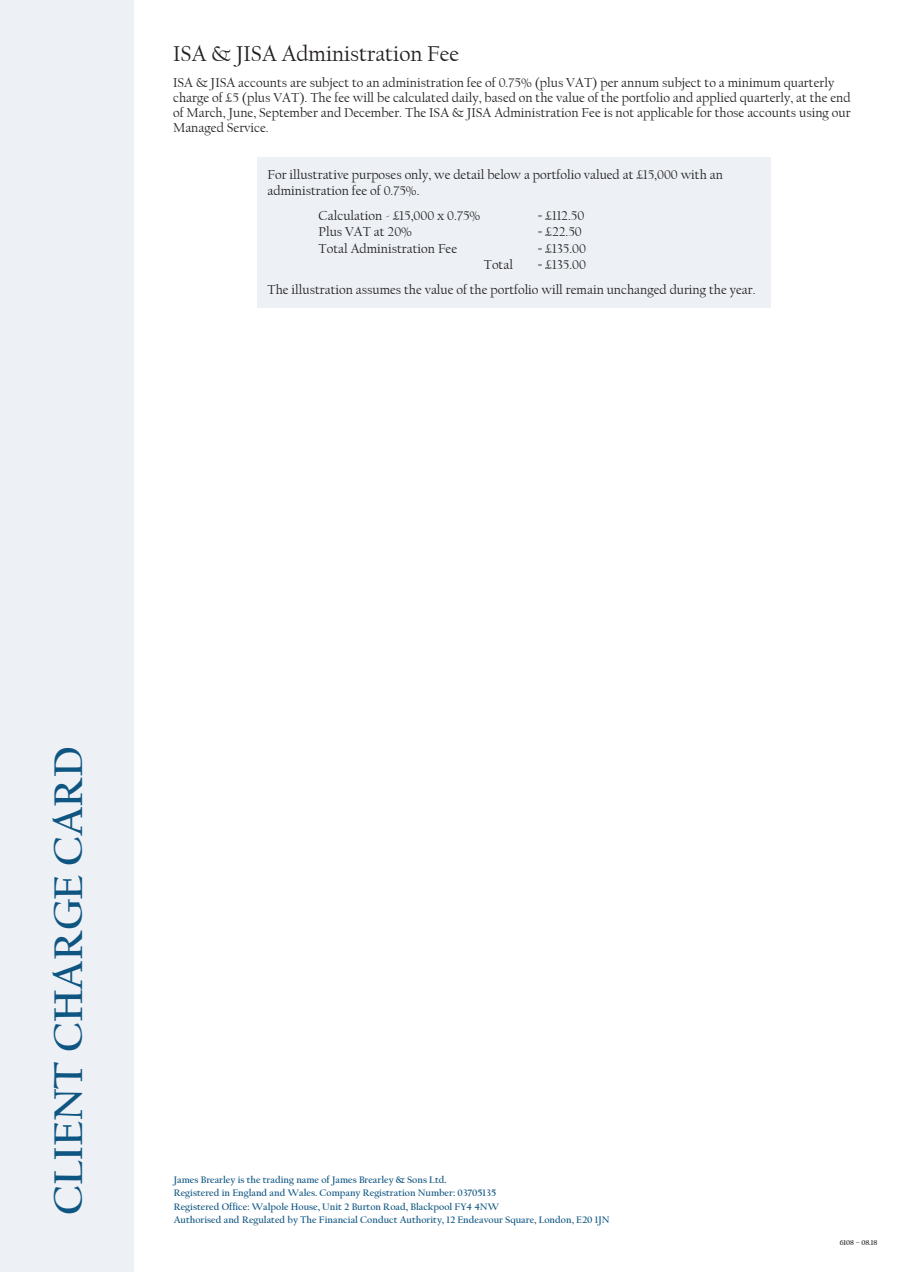
<style>
.page{position:relative;width:904px;height:1272px;background:#fff}
.page>*{position:absolute;margin:0;border:0;box-sizing:border-box;transform-origin:0 0}
.t1{font:700 42px "Californian FB";color:#0f5582}
.Body{font:22.5px "Californian FB";color:#231f20}
.Body-2{font:13.5px "Californian FB";color:#231f20}
.Headers{font:700 9.9px "Californian FB";color:#0f5582}
.Headers-2{font:700 7.5px "Californian FB";color:#231f20}
</style>
<div class="page">
<div style="left:0;top:0;width:133px;height:1272px;background:#edf1f5"></div>
<div style="left:257px;top:157px;width:513px;height:150px;background:#edf1f5"></div>
<p class="Body" style="left:173px;top:41px;width:287px">ISA &amp; JISA Administration Fee</p>
<p class="Body-2" style="left:173px;top:75px;width:662px">ISA &amp; JISA accounts are subject to an administration fee of 0.75% (plus VAT) per annum subject to a minimum quarterly</p>
<p class="Body-2" style="left:173px;top:90px;width:678px">charge of £5 (plus VAT). The fee will be calculated daily, based on the value of the portfolio and applied quarterly, at the end</p>
<p class="Body-2" style="left:173px;top:105px;width:678px">of March, June, September and December. The ISA &amp; JISA Administration Fee is not applicable for those accounts using our</p>
<p class="Body-2" style="left:173px;top:120px;width:97px">Managed Service.</p>
<p class="Body-2" style="left:267px;top:167px;width:456px">For illustrative purposes only, we detail below a portfolio valued at £15,000 with an</p>
<p class="Body-2" style="left:267px;top:183px;width:154px">administration fee of 0.75%.</p>
<p class="Body-2" style="left:318px;top:208px;width:163px">Calculation - £15,000 x 0.75%</p>
<p class="Body-2" style="left:537px;top:208px;width:48px">= £112.50</p>
<p class="Body-2" style="left:318px;top:225px;width:95px">Plus VAT at 20%</p>
<p class="Body-2" style="left:537px;top:225px;width:46px">= £22.50</p>
<p class="Body-2" style="left:318px;top:241px;width:140px">Total Administration Fee</p>
<p class="Body-2" style="left:537px;top:241px;width:50px">= £135.00</p>
<p class="Body-2" style="left:483px;top:257px;width:31px">Total</p>
<p class="Body-2" style="left:537px;top:257px;width:50px">= £135.00</p>
<p class="Body-2" style="left:267px;top:282px;width:489px">The illustration assumes the value of the portfolio will remain unchanged during the year.</p>
<p class="t1" style="left:45px;top:1214px;width:470px;rotate:-90deg">CLIENT CHARGE CARD</p>
<p class="Headers" style="left:174px;top:1174px;width:274px">James Brearley is the trading name of James Brearley &amp; Sons Ltd.</p>
<p class="Headers" style="left:174px;top:1187px;width:323px">Registered in England and Wales. Company Registration Number: 03705135</p>
<p class="Headers" style="left:174px;top:1201px;width:326px">Registered Office: Walpole House, Unit 2 Burton Road, Blackpool FY4 4NW</p>
<p class="Headers" style="left:174px;top:1214px;width:437px">Authorised and Regulated by The Financial Conduct Authority, 12 Endeavour Square, London, E20 1JN</p>
<p class="Headers-2" style="left:839px;top:1238px;width:39px">6108 – 08.18</p>
</div>
